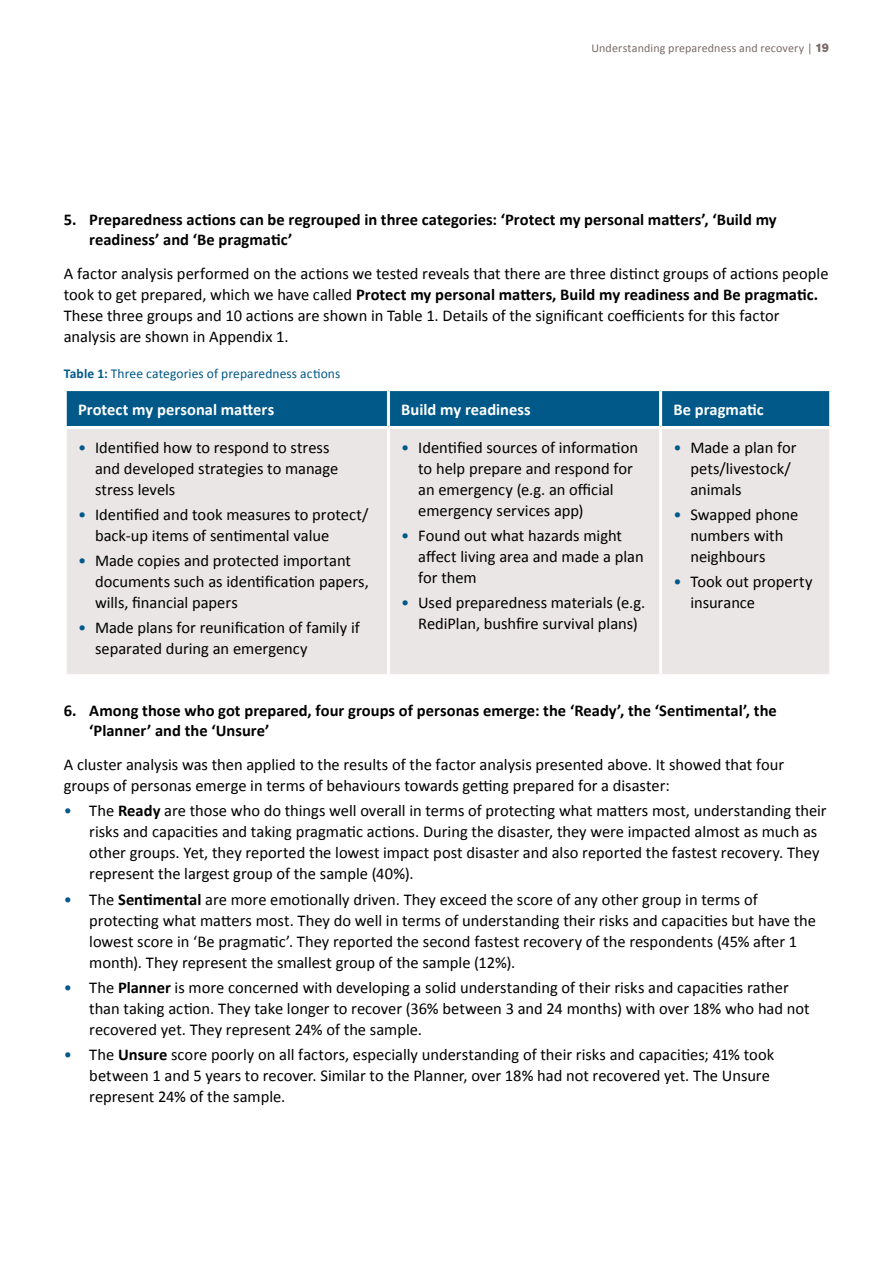
<style>
.page{position:relative;width:893px;height:1263px;background:#fff}
.page>*{position:absolute;margin:0;border:0;box-sizing:border-box;transform-origin:0 0}
.BODY{font:16.5px/21px "Calibri";color:#000}
.BODY-2{font:700 16.5px/19.8px "Calibri";color:#000}
.BODY-3{font:700 16.5px "Calibri";color:#fff}
.BODY-4{font:13.5px "Calibri";letter-spacing:.005em;color:#005989}
.t1{font:12px "Calibri";letter-spacing:.01em;color:#7a6b69}
.s1{font-family:"AG Book Rounded";font-weight:700}
.s2{font-weight:700}
.s3{color:#005989}
</style>
<div class="page">
<div style="left:67px;top:391px;width:762px;height:35px;background:#005989"></div>
<div style="left:67px;top:429px;width:762px;height:245px;background:#e9e6e5"></div>
<hr style="left:387px;top:391px;width:3px;height:35px;background:#fff">
<hr style="left:659px;top:391px;width:3px;height:35px;background:#fff">
<hr style="left:387px;top:429px;width:3px;height:245px;background:#fff">
<hr style="left:659px;top:429px;width:3px;height:245px;background:#fff">
<p class="t1" style="left:591px;top:40px;width:239px">Understanding preparedness and recovery | <span class="s1">19</span></p>
<p class="BODY-2" style="left:89px;top:210px;width:689px;text-indent:-26px">5. Preparedness actions can be regrouped in three categories: ‘Protect my personal matters’, ‘Build my readiness’ and ‘Be pragmatic’</p>
<p class="BODY" style="left:64px;top:262px;width:766px">A factor analysis performed on the actions we tested reveals that there are three distinct groups of actions people took to get prepared, which we have called <span class="s2">Protect my personal matters, Build my readiness and Be pragmatic.<br></span>These three groups and 10 actions are shown in Table 1. Details of the significant coefficients for this factor analysis are shown in Appendix 1.</p>
<p class="BODY-4" style="left:64px;top:365px;width:278px"><span class="s2">Table 1:</span> Three categories of preparedness actions</p>
<p class="BODY-3" style="left:78px;top:399px;width:198px">Protect my personal matters</p>
<p class="BODY-3" style="left:401px;top:399px;width:131px">Build my readiness</p>
<p class="BODY-3" style="left:673px;top:399px;width:92px">Be pragmatic</p>
<p class="BODY" style="left:95px;top:436px;width:245px;text-indent:-17px"><span class="s3">•</span> Identified how to respond to stress and developed strategies to manage stress levels</p>
<p class="BODY" style="left:95px;top:503px;width:275px;text-indent:-17px"><span class="s3">•</span> Identified and took measures to protect/ back-up items of sentimental value</p>
<p class="BODY" style="left:95px;top:549px;width:275px;text-indent:-17px"><span class="s3">•</span> Made copies and protected important documents such as identification papers, wills, financial papers</p>
<p class="BODY" style="left:95px;top:617px;width:266px;text-indent:-17px"><span class="s3">•</span> Made plans for reunification of family if separated during an emergency</p>
<p class="BODY" style="left:418px;top:436px;width:221px;text-indent:-17px"><span class="s3">•</span> Identified sources of information to help prepare and respond for an emergency (e.g. an official emergency services app)</p>
<p class="BODY" style="left:418px;top:524px;width:227px;text-indent:-17px"><span class="s3">•</span> Found out what hazards might affect living area and made a plan for them</p>
<p class="BODY" style="left:401px;top:591px;width:245px;text-align:center"><span class="s3">•</span> Used preparedness materials (e.g.<br>RediPlan, bushfire survival plans)</p>
<p class="BODY" style="left:690px;top:436px;width:108px;text-indent:-17px"><span class="s3">•</span> Made a plan for pets/livestock/ animals</p>
<p class="BODY" style="left:690px;top:503px;width:109px;text-indent:-17px"><span class="s3">•</span> Swapped phone numbers with neighbours</p>
<p class="BODY" style="left:690px;top:570px;width:124px;text-indent:-17px"><span class="s3">•</span> Took out property insurance</p>
<p class="BODY-2" style="left:89px;top:701px;width:689px;text-indent:-26px">6. Among those who got prepared, four groups of personas emerge: the ‘Ready’, the ‘Sentimental’, the ‘Planner’ and the ‘Unsure’</p>
<p class="BODY" style="left:64px;top:753px;width:722px">A cluster analysis was then applied to the results of the factor analysis presented above. It showed that four groups of personas emerge in terms of behaviours towards getting prepared for a disaster:</p>
<p class="BODY" style="left:89px;top:799px;width:739px;text-indent:-26px"><span class="s3">•</span> The <span class="s2">Ready</span> are those who do things well overall in terms of protecting what matters most, understanding their risks and capacities and taking pragmatic actions. During the disaster, they were impacted almost as much as other groups. Yet, they reported the lowest impact post disaster and also reported the fastest recovery. They represent the largest group of the sample (40%).</p>
<p class="BODY" style="left:89px;top:888px;width:728px;text-indent:-26px"><span class="s3">•</span> The <span class="s2">Sentimental</span> are more emotionally driven. They exceed the score of any other group in terms of protecting what matters most. They do well in terms of understanding their risks and capacities but have the lowest score in ‘Be pragmatic’. They reported the second fastest recovery of the respondents (45% after 1 month). They represent the smallest group of the sample (12%).</p>
<p class="BODY" style="left:89px;top:976px;width:722px;text-indent:-26px"><span class="s3">•</span> The <span class="s2">Planner</span> is more concerned with developing a solid understanding of their risks and capacities rather than taking action. They take longer to recover (36% between 3 and 24 months) with over 18% who had not recovered yet. They represent 24% of the sample.</p>
<p class="BODY" style="left:89px;top:1043px;width:686px;text-indent:-26px"><span class="s3">•</span> The <span class="s2">Unsure</span> score poorly on all factors, especially understanding of their risks and capacities; 41% took between 1 and 5 years to recover. Similar to the Planner, over 18% had not recovered yet. The Unsure represent 24% of the sample.</p>
</div>
